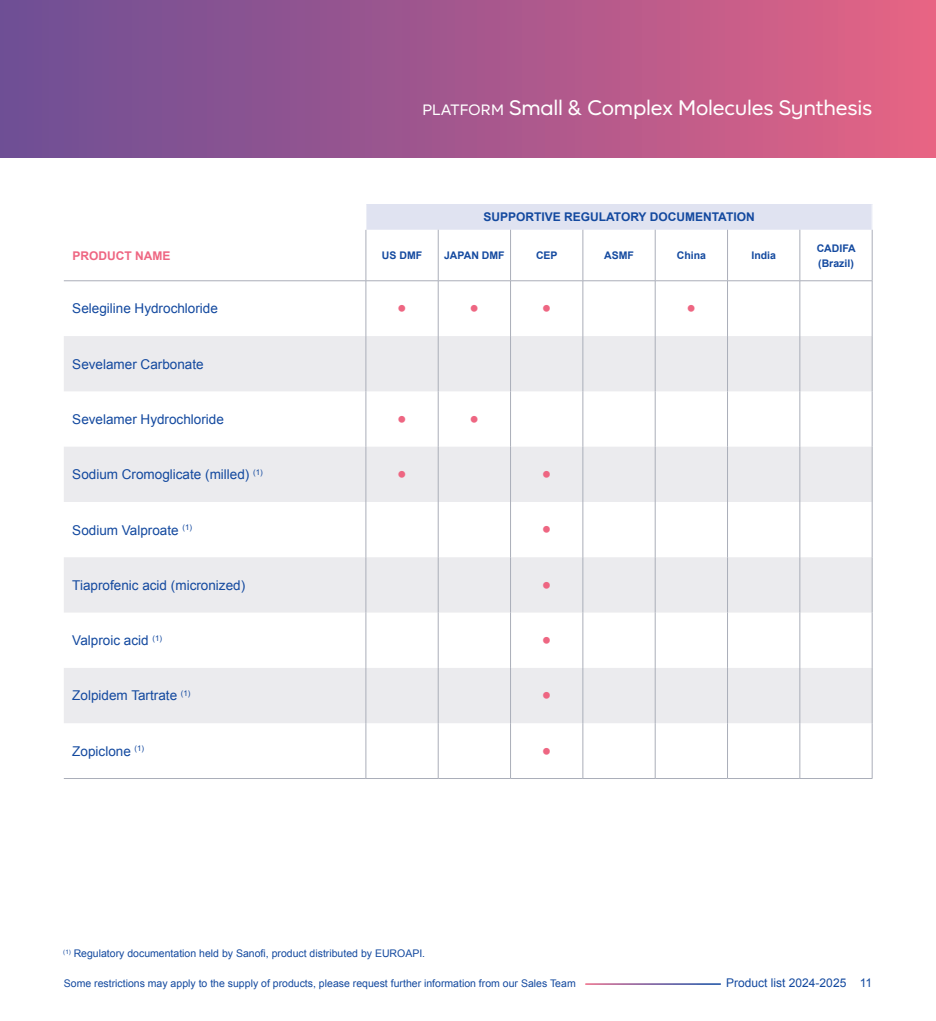
<style>
.page{position:relative;width:936px;height:1021px;background:#fff}
.page>*{position:absolute;margin:0;border:0;box-sizing:border-box;transform-origin:0 0}
.Case_a_puce{font:27px "Arial";color:#ee6682}
.t1{font:21px "Euro API Type";letter-spacing:-.01em;color:#fff}
.Product_Name{font:13.5px "Arial";color:#13499f}
.t2{font:700 12px "Arial";color:#13499f}
.t3{font:12px "Arial";color:#13499f}
.t4{font:700 12px "Arial";color:#ee6682}
.Product_Name-2{font:10.5px "Arial";color:#13499f}
.t5{font:700 10.5px/15px "Arial";color:#13499f}
.s1{font-size:15px}
</style>
<div class="page">
<div style="left:0;top:0;width:935px;height:157px;background:linear-gradient(to right,#6a4e96,#e36385)"></div>
<svg style="left:64px;top:336px;width:807px;height:387px;fill:#ebebee"></svg>
<hr style="left:365px;top:281px;width:1px;height:55px;background:#aaaeb9">
<hr style="left:438px;top:281px;width:1px;height:55px;background:#aaaeb9">
<hr style="left:510px;top:281px;width:1px;height:55px;background:#aaaeb9">
<hr style="left:582px;top:281px;width:1px;height:55px;background:#aaaeb9">
<hr style="left:655px;top:281px;width:1px;height:55px;background:#aaaeb9">
<hr style="left:727px;top:281px;width:1px;height:55px;background:#aaaeb9">
<hr style="left:799px;top:281px;width:1px;height:55px;background:#aaaeb9">
<hr style="left:871px;top:281px;width:1px;height:55px;background:#aaaeb9">
<hr style="left:365px;top:336px;width:1px;height:55px;background:#aaaeb9">
<hr style="left:438px;top:336px;width:1px;height:55px;background:#aaaeb9">
<hr style="left:510px;top:336px;width:1px;height:55px;background:#aaaeb9">
<hr style="left:582px;top:336px;width:1px;height:55px;background:#aaaeb9">
<hr style="left:655px;top:336px;width:1px;height:55px;background:#aaaeb9">
<hr style="left:727px;top:336px;width:1px;height:55px;background:#aaaeb9">
<hr style="left:799px;top:336px;width:1px;height:55px;background:#aaaeb9">
<hr style="left:871px;top:336px;width:1px;height:55px;background:#aaaeb9">
<hr style="left:365px;top:391px;width:1px;height:55px;background:#aaaeb9">
<hr style="left:438px;top:391px;width:1px;height:55px;background:#aaaeb9">
<hr style="left:510px;top:391px;width:1px;height:55px;background:#aaaeb9">
<hr style="left:582px;top:391px;width:1px;height:55px;background:#aaaeb9">
<hr style="left:655px;top:391px;width:1px;height:55px;background:#aaaeb9">
<hr style="left:727px;top:391px;width:1px;height:55px;background:#aaaeb9">
<hr style="left:799px;top:391px;width:1px;height:55px;background:#aaaeb9">
<hr style="left:871px;top:391px;width:1px;height:55px;background:#aaaeb9">
<hr style="left:365px;top:446px;width:1px;height:56px;background:#aaaeb9">
<hr style="left:438px;top:446px;width:1px;height:56px;background:#aaaeb9">
<hr style="left:510px;top:446px;width:1px;height:56px;background:#aaaeb9">
<hr style="left:582px;top:446px;width:1px;height:56px;background:#aaaeb9">
<hr style="left:655px;top:446px;width:1px;height:56px;background:#aaaeb9">
<hr style="left:727px;top:446px;width:1px;height:56px;background:#aaaeb9">
<hr style="left:799px;top:446px;width:1px;height:56px;background:#aaaeb9">
<hr style="left:871px;top:446px;width:1px;height:56px;background:#aaaeb9">
<hr style="left:365px;top:502px;width:1px;height:55px;background:#aaaeb9">
<hr style="left:438px;top:502px;width:1px;height:55px;background:#aaaeb9">
<hr style="left:510px;top:502px;width:1px;height:55px;background:#aaaeb9">
<hr style="left:582px;top:502px;width:1px;height:55px;background:#aaaeb9">
<hr style="left:655px;top:502px;width:1px;height:55px;background:#aaaeb9">
<hr style="left:727px;top:502px;width:1px;height:55px;background:#aaaeb9">
<hr style="left:799px;top:502px;width:1px;height:55px;background:#aaaeb9">
<hr style="left:871px;top:502px;width:1px;height:55px;background:#aaaeb9">
<hr style="left:365px;top:557px;width:1px;height:55px;background:#aaaeb9">
<hr style="left:438px;top:557px;width:1px;height:55px;background:#aaaeb9">
<hr style="left:510px;top:557px;width:1px;height:55px;background:#aaaeb9">
<hr style="left:582px;top:557px;width:1px;height:55px;background:#aaaeb9">
<hr style="left:655px;top:557px;width:1px;height:55px;background:#aaaeb9">
<hr style="left:727px;top:557px;width:1px;height:55px;background:#aaaeb9">
<hr style="left:799px;top:557px;width:1px;height:55px;background:#aaaeb9">
<hr style="left:871px;top:557px;width:1px;height:55px;background:#aaaeb9">
<hr style="left:365px;top:612px;width:1px;height:56px;background:#aaaeb9">
<hr style="left:438px;top:612px;width:1px;height:56px;background:#aaaeb9">
<hr style="left:510px;top:612px;width:1px;height:56px;background:#aaaeb9">
<hr style="left:582px;top:612px;width:1px;height:56px;background:#aaaeb9">
<hr style="left:655px;top:612px;width:1px;height:56px;background:#aaaeb9">
<hr style="left:727px;top:612px;width:1px;height:56px;background:#aaaeb9">
<hr style="left:799px;top:612px;width:1px;height:56px;background:#aaaeb9">
<hr style="left:871px;top:612px;width:1px;height:56px;background:#aaaeb9">
<hr style="left:365px;top:668px;width:1px;height:55px;background:#aaaeb9">
<hr style="left:438px;top:668px;width:1px;height:55px;background:#aaaeb9">
<hr style="left:510px;top:668px;width:1px;height:55px;background:#aaaeb9">
<hr style="left:582px;top:668px;width:1px;height:55px;background:#aaaeb9">
<hr style="left:655px;top:668px;width:1px;height:55px;background:#aaaeb9">
<hr style="left:727px;top:668px;width:1px;height:55px;background:#aaaeb9">
<hr style="left:799px;top:668px;width:1px;height:55px;background:#aaaeb9">
<hr style="left:871px;top:668px;width:1px;height:55px;background:#aaaeb9">
<hr style="left:365px;top:723px;width:1px;height:55px;background:#aaaeb9">
<hr style="left:438px;top:723px;width:1px;height:55px;background:#aaaeb9">
<hr style="left:510px;top:723px;width:1px;height:55px;background:#aaaeb9">
<hr style="left:582px;top:723px;width:1px;height:55px;background:#aaaeb9">
<hr style="left:655px;top:723px;width:1px;height:55px;background:#aaaeb9">
<hr style="left:727px;top:723px;width:1px;height:55px;background:#aaaeb9">
<hr style="left:799px;top:723px;width:1px;height:55px;background:#aaaeb9">
<hr style="left:871px;top:723px;width:1px;height:55px;background:#aaaeb9">
<hr style="left:64px;top:778px;width:302px;height:1px;background:#aaaeb9">
<hr style="left:366px;top:778px;width:72px;height:1px;background:#aaaeb9">
<hr style="left:438px;top:778px;width:72px;height:1px;background:#aaaeb9">
<hr style="left:510px;top:778px;width:73px;height:1px;background:#aaaeb9">
<hr style="left:583px;top:778px;width:72px;height:1px;background:#aaaeb9">
<hr style="left:655px;top:778px;width:72px;height:1px;background:#aaaeb9">
<hr style="left:727px;top:778px;width:72px;height:1px;background:#aaaeb9">
<hr style="left:799px;top:778px;width:73px;height:1px;background:#aaaeb9">
<div style="left:366px;top:204px;width:506px;height:26px;background:#e0e3f1"></div>
<svg style="left:366px;top:230px;width:435px;height:50px"></svg>
<hr style="left:365px;top:230px;width:1px;height:50px;background:#aaaeb9">
<hr style="left:438px;top:230px;width:1px;height:50px;background:#aaaeb9">
<hr style="left:510px;top:230px;width:1px;height:50px;background:#aaaeb9">
<hr style="left:582px;top:230px;width:1px;height:50px;background:#aaaeb9">
<hr style="left:655px;top:230px;width:1px;height:50px;background:#aaaeb9">
<hr style="left:727px;top:230px;width:1px;height:50px;background:#aaaeb9">
<hr style="left:799px;top:230px;width:1px;height:50px;background:#aaaeb9">
<hr style="left:871px;top:230px;width:1px;height:50px;background:#aaaeb9">
<hr style="left:64px;top:280px;width:302px;height:1px;background:#aaaeb9">
<hr style="left:366px;top:280px;width:72px;height:1px;background:#aaaeb9">
<hr style="left:438px;top:280px;width:72px;height:1px;background:#aaaeb9">
<hr style="left:510px;top:280px;width:73px;height:1px;background:#aaaeb9">
<hr style="left:583px;top:280px;width:72px;height:1px;background:#aaaeb9">
<hr style="left:655px;top:280px;width:72px;height:1px;background:#aaaeb9">
<hr style="left:727px;top:280px;width:72px;height:1px;background:#aaaeb9">
<hr style="left:799px;top:280px;width:73px;height:1px;background:#aaaeb9">
<p class="t1" style="left:422px;top:95px;width:451px"><span class="s1">PLATFORM</span> Small &amp; Complex Molecules Synthesis</p>
<p class="t2" style="left:483px;top:209px;width:273px">SUPPORTIVE REGULATORY DOCUMENTATION</p>
<p class="t4" style="left:72px;top:247px;width:99px">PRODUCT NAME</p>
<p class="t5" style="left:382px;top:248px;width:42px">US DMF</p>
<p class="t5" style="left:444px;top:248px;width:62px">JAPAN DMF</p>
<p class="t5" style="left:536px;top:248px;width:23px">CEP</p>
<p class="t5" style="left:604px;top:248px;width:31px">ASMF</p>
<p class="t5" style="left:676px;top:248px;width:31px">China</p>
<p class="t5" style="left:751px;top:248px;width:26px">India</p>
<p class="t5" style="left:816px;top:241px;width:41px">CADIFA (Brazil)</p>
<p class="Product_Name" style="left:72px;top:300px;width:147px">Selegiline Hydrochloride</p>
<p class="Case_a_puce" style="left:397px;top:291px;width:11px">•</p>
<p class="Case_a_puce" style="left:469px;top:291px;width:11px">•</p>
<p class="Case_a_puce" style="left:542px;top:291px;width:11px">•</p>
<p class="Case_a_puce" style="left:686px;top:291px;width:11px">•</p>
<p class="Product_Name" style="left:72px;top:355px;width:133px">Sevelamer Carbonate</p>
<p class="Product_Name" style="left:72px;top:410px;width:153px">Sevelamer Hydrochloride</p>
<p class="Case_a_puce" style="left:397px;top:401px;width:11px">•</p>
<p class="Case_a_puce" style="left:469px;top:401px;width:11px">•</p>
<p class="Product_Name" style="left:72px;top:465px;width:192px">Sodium Cromoglicate (milled) <sup>(1)</sup></p>
<p class="Case_a_puce" style="left:397px;top:457px;width:11px">•</p>
<p class="Case_a_puce" style="left:542px;top:457px;width:11px">•</p>
<p class="Product_Name" style="left:72px;top:521px;width:121px">Sodium Valproate <sup>(1)</sup></p>
<p class="Case_a_puce" style="left:542px;top:512px;width:11px">•</p>
<p class="Product_Name" style="left:72px;top:576px;width:174px">Tiaprofenic acid (micronized)</p>
<p class="Case_a_puce" style="left:542px;top:567px;width:11px">•</p>
<p class="Product_Name" style="left:72px;top:631px;width:91px">Valproic acid <sup>(1)</sup></p>
<p class="Case_a_puce" style="left:542px;top:623px;width:11px">•</p>
<p class="Product_Name" style="left:72px;top:687px;width:120px">Zolpidem Tartrate <sup>(1)</sup></p>
<p class="Case_a_puce" style="left:542px;top:678px;width:11px">•</p>
<p class="Product_Name" style="left:72px;top:742px;width:73px">Zopiclone <sup>(1)</sup></p>
<p class="Case_a_puce" style="left:542px;top:733px;width:11px">•</p>
<p class="Product_Name-2" style="left:63px;top:946px;width:363px"><sup>(1)</sup> Regulatory documentation held by Sanofi, product distributed by EUROAPI.</p>
<p class="Product_Name-2" style="left:64px;top:976px;width:513px">Some restrictions may apply to the supply of products, please request further information from our Sales Team</p>
<p class="t3" style="left:726px;top:974px;width:147px">Product list 2024-2025 11</p>
</div>
